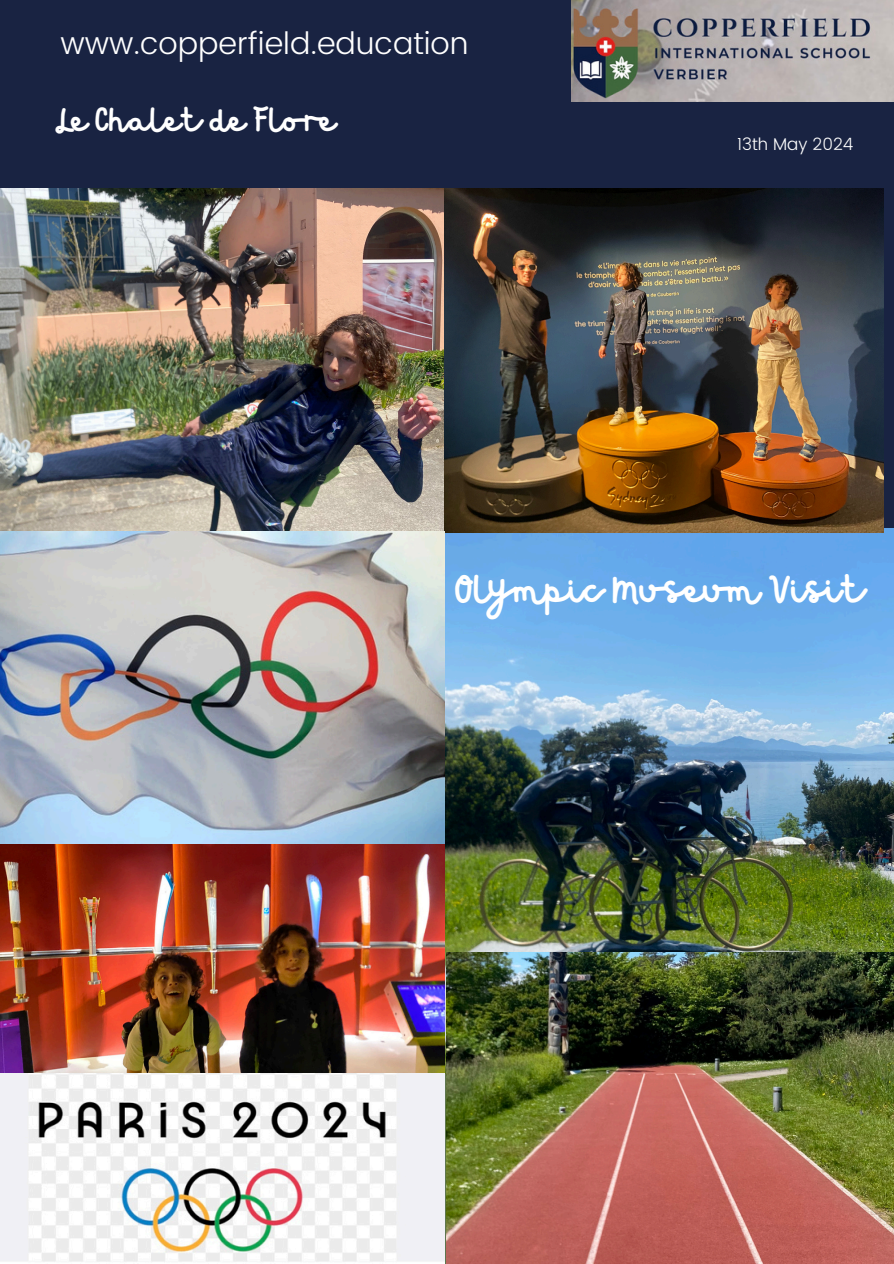
<style>
.page{position:relative;width:894px;height:1264px;background:#fff}
.page>*{position:absolute;margin:0;border:0;box-sizing:border-box;transform-origin:0 0}
.t1{font:49.35px "Hibernate Two";color:#fff}
.t2{font:42.75px "Hibernate Two";color:#fff}
.t3{font:300 30.75px "Poppins";color:#fff}
.t4{font:300 16.95px "Poppins";color:#fff}
</style>
<div class="page">
<div style="left:0;top:0;width:893px;height:528px;background:#192342"></div>
<img style="left:571px;top:0;width:322px;height:101px">
<img style="left:0;top:189px;width:444px;height:343px">
<img style="left:445px;top:528px;width:448px;height:545px">
<img style="left:0;top:532px;width:445px;height:544px">
<img style="left:444px;top:189px;width:439px;height:343px">
<img style="left:446px;top:952px;width:447px;height:311px">
<img style="left:0;top:1073px;width:444px;height:189px">
<h1 class="t3" style="left:61px;top:25px;width:409px">www.copperfield.education</h1>
<p class="t2" style="left:55px;top:98px;width:281px">Le Chalet de Flore</p>
<p class="t4" style="left:737px;top:134px;width:118px">13th May 2024</p>
<p class="t1" style="left:454px;top:564px;width:410px">Olympic Museum Visit</p>
</div>
